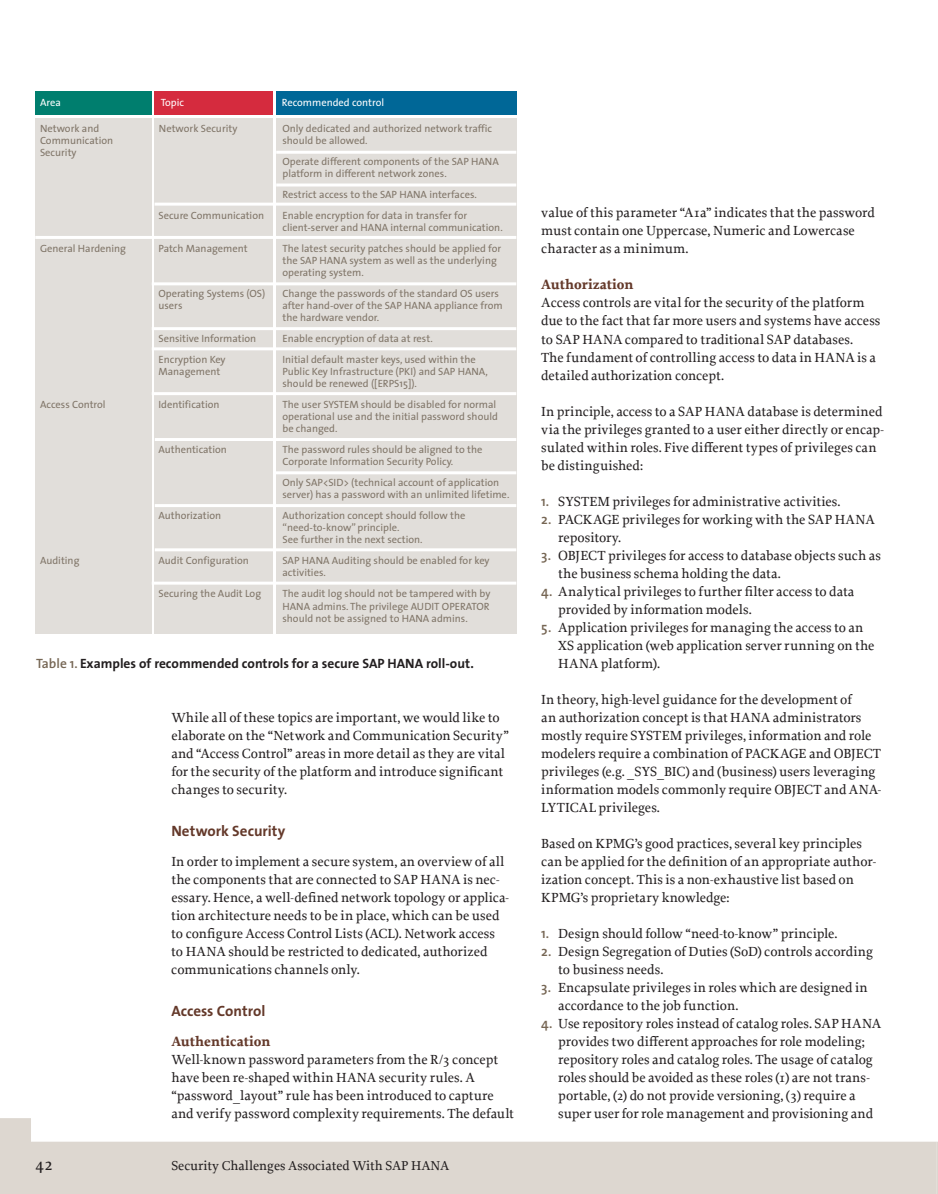
<style>
.page{position:relative;width:938px;height:1194px;background:#fff}
.page>*{position:absolute;margin:0;border:0;box-sizing:border-box;transform-origin:0 0}
.t1{font:500 18px "Proforma";color:#231f20}
.t2{font:700 15px "The Sans";color:#64392a}
.t3{font:700 14.25px "Proforma";color:#64392a}
.t4{font:500 13.8px/18px "Proforma";color:#231f20}
.t5{font:700 13.5px "The Sans";color:#231f20}
.t6{font:500 13.5px "Proforma";color:#231f20}
.t7{font:10.5px/12px "The Sans";color:#807568}
.t8{font:10.5px "The Sans";color:#fff}
.s1{font-weight:600;color:#766654}
.s2{font-family:"The Sans";font-weight:600;color:#766654}
</style>
<div class="page">
<svg style="left:0;top:1118px;width:936px;height:75px;fill:#ddd7d0"></svg>
<div style="left:35px;top:118px;width:117px;height:515px;background:#e1deda"></div>
<div style="left:155px;top:118px;width:118px;height:515px;background:#e1deda"></div>
<div style="left:276px;top:118px;width:240px;height:515px;background:#e1deda"></div>
<div style="left:35px;top:91px;width:117px;height:24px;background:#007e6e"></div>
<div style="left:155px;top:91px;width:118px;height:24px;background:#d52b3e"></div>
<div style="left:276px;top:91px;width:240px;height:24px;background:#006797"></div>
<hr style="left:276px;top:151px;width:240px;height:3px;background:#fff">
<hr style="left:276px;top:183px;width:240px;height:3px;background:#fff">
<hr style="left:155px;top:202px;width:361px;height:3px;background:#fff">
<hr style="left:35px;top:236px;width:481px;height:3px;background:#fff">
<hr style="left:152px;top:282px;width:364px;height:3px;background:#fff">
<hr style="left:152px;top:327px;width:364px;height:3px;background:#fff">
<hr style="left:152px;top:347px;width:364px;height:3px;background:#fff">
<hr style="left:152px;top:392px;width:364px;height:3px;background:#fff">
<hr style="left:152px;top:581px;width:364px;height:3px;background:#fff">
<hr style="left:155px;top:438px;width:361px;height:3px;background:#fff">
<hr style="left:155px;top:504px;width:361px;height:3px;background:#fff">
<hr style="left:273px;top:471px;width:243px;height:3px;background:#fff">
<hr style="left:155px;top:548px;width:361px;height:3px;background:#fff">
<svg style="left:936px;top:1141px;width:2px;height:53px"></svg>
<p class="t8" style="left:40px;top:94px;width:22px">Area</p>
<p class="t8" style="left:161px;top:94px;width:25px">Topic</p>
<p class="t8" style="left:282px;top:94px;width:104px">Recommended control</p>
<p class="t7" style="left:40px;top:122px;width:61px">Network and</p>
<p class="t7" style="left:159px;top:122px;width:80px">Network Security</p>
<p class="t7" style="left:40px;top:134px;width:75px">Communication<br>Security</p>
<p class="t7" style="left:40px;top:242px;width:88px">General Hardening</p>
<p class="t7" style="left:40px;top:398px;width:67px">Access Control</p>
<p class="t7" style="left:40px;top:554px;width:41px">Auditing</p>
<p class="t7" style="left:158px;top:209px;width:107px">Secure Communication</p>
<p class="t7" style="left:158px;top:242px;width:91px">Patch Management</p>
<p class="t7" style="left:158px;top:287px;width:108px">Operating Systems (OS) users</p>
<p class="t7" style="left:158px;top:328px;width:99px;line-height:21px">Sensitive Information<br>Encryption Key</p>
<p class="t7" style="left:158px;top:365px;width:63px">Management</p>
<p class="t7" style="left:158px;top:398px;width:63px">Identification</p>
<p class="t7" style="left:158px;top:443px;width:70px">Authentication</p>
<p class="t7" style="left:158px;top:509px;width:64px">Authorization</p>
<p class="t7" style="left:158px;top:554px;width:92px">Audit Configuration</p>
<p class="t7" style="left:158px;top:587px;width:104px">Securing the Audit Log</p>
<p class="t7" style="left:282px;top:122px;width:211px">Only dedicated and authorized network traffic should be allowed.</p>
<p class="t7" style="left:282px;top:155px;width:218px">Operate different components of the SAP HANA platform in different network zones.</p>
<p class="t7" style="left:282px;top:184px;width:196px;line-height:21px">Restrict access to the SAP HANA interfaces.<br>Enable encryption for data in transfer for</p>
<p class="t7" style="left:282px;top:217px;width:222px;line-height:21px">client-server and HANA internal communication.<br>The latest security patches should be applied for</p>
<p class="t7" style="left:282px;top:254px;width:216px">the SAP HANA system as well as the underlying operating system.</p>
<p class="t7" style="left:282px;top:287px;width:222px">Change the passwords of the standard OS users after hand-over of the SAP HANA appliance from the hardware vendor.</p>
<p class="t7" style="left:282px;top:328px;width:195px;line-height:21px">Enable encryption of data at rest.<br>Initial default master keys, used within the</p>
<p class="t7" style="left:282px;top:365px;width:207px">Public Key Infrastructure (PKI) and SAP HANA, should be renewed ([ERPS15]).</p>
<p class="t7" style="left:282px;top:398px;width:217px">The user SYSTEM should be disabled for normal operational use and the initial password should be changed.</p>
<p class="t7" style="left:282px;top:443px;width:201px">The password rules should be aligned to the<br>Corporate Information Security Policy.</p>
<p class="t7" style="left:282px;top:476px;width:228px">Only SAP&lt;SID&gt; (technical account of application server) has a password with an unlimited lifetime.</p>
<p class="t7" style="left:282px;top:509px;width:184px">Authorization concept should follow the “need-to-know” principle.<br>See further in the next section.</p>
<p class="t7" style="left:282px;top:554px;width:209px">SAP HANA Auditing should be enabled for key activities.</p>
<p class="t7" style="left:282px;top:587px;width:209px;text-align:justify">The audit log should not be tampered with by HANA admins. The privilege AUDIT OPERATOR should not be assigned to HANA admins.</p>
<p class="t5" style="left:36px;top:651px;width:439px"><span class="s1">Table 1.</span> Examples of recommended controls for a secure SAP HANA roll-out.</p>
<p class="t4" style="left:171px;top:707px;width:339px">While all of these topics are important, we would like to elaborate on the “Network and Communication Security” and “Access Control” areas in more detail as they are vital for the security of the platform and introduce significant changes to security.</p>
<p class="t2" style="left:171px;top:818px;width:116px">Network Security</p>
<p class="t4" style="left:171px;top:852px;width:339px">In order to implement a secure system, an overview of all the components that are connected to SAP HANA is nec&shy;essary. Hence, a well-defined network topology or applica&shy;tion architecture needs to be in place, which can be used to configure Access Control Lists (ACL). Network access to HANA should be restricted to dedicated, authorized communications channels only.</p>
<p class="t2" style="left:171px;top:998px;width:96px">Access Control</p>
<p class="t3" style="left:171px;top:1032px;width:101px">Authentication</p>
<p class="t4" style="left:171px;top:1050px;width:344px">Well-known password parameters from the R/3 concept have been re-shaped within HANA security rules. A “password_layout” rule has been introduced to capture and verify password complexity requirements. The default</p>
<h1 class="t1" style="left:35px;top:1152px;width:19px">42</h1>
<p class="t6" style="left:171px;top:1156px;width:279px">Security Challenges Associated With SAP HANA</p>
<p class="t4" style="left:541px;top:204px;width:335px">value of this parameter “A1a” indicates that the password must contain one Uppercase, Numeric and Lowercase character as a minimum.</p>
<p class="t3" style="left:541px;top:276px;width:94px">Authorization</p>
<p class="t4" style="left:541px;top:294px;width:341px">Access controls are vital for the security of the platform due to the fact that far more users and systems have access to SAP HANA compared to traditional SAP databases.<br>The fundament of controlling access to data in HANA is a detailed authorization concept.</p>
<p class="t4" style="left:541px;top:402px;width:344px">In principle, access to a SAP HANA database is determined via the privileges granted to a user either directly or encap&shy;sulated within roles. Five different types of privileges can be distinguished:</p>
<p class="t4" style="left:541px;top:492px;width:301px"><span class="s2">1.</span> SYSTEM privileges for administrative activities.</p>
<p class="t4" style="left:558px;top:510px;width:318px;text-indent:-17px"><span class="s2">2.</span> PACKAGE privileges for working with the SAP HANA repository.</p>
<p class="t4" style="left:558px;top:546px;width:324px;text-indent:-17px"><span class="s2">3.</span> OBJECT privileges for access to database objects such as the business schema holding the data.</p>
<p class="t4" style="left:558px;top:582px;width:298px;text-indent:-17px"><span class="s2">4.</span> Analytical privileges to further filter access to data provided by information models.</p>
<p class="t4" style="left:558px;top:618px;width:318px;text-indent:-17px"><span class="s2">5.</span> Application privileges for managing the access to an<br>XS application (web application server running on the<br>HANA platform).</p>
<p class="t4" style="left:541px;top:690px;width:342px">In theory, high-level guidance for the development of<br>an authorization concept is that HANA administrators mostly require SYSTEM privileges, information and role modelers require a combination of PACKAGE and OBJECT privileges (e.g. _SYS_BIC) and (business) users leveraging information models commonly require OBJECT and ANA-LYTICAL privileges.</p>
<p class="t4" style="left:541px;top:834px;width:337px">Based on KPMG’s good practices, several key principles can be applied for the definition of an appropriate author&shy;ization concept. This is a non-exhaustive list based on KPMG’s proprietary knowledge:</p>
<p class="t4" style="left:541px;top:924px;width:298px"><span class="s2">1.</span> Design should follow “need-to-know” principle.</p>
<p class="t4" style="left:558px;top:942px;width:316px;text-indent:-17px"><span class="s2">2.</span> Design Segregation of Duties (SoD) controls according to business needs.</p>
<p class="t4" style="left:558px;top:978px;width:311px;text-indent:-17px"><span class="s2">3.</span> Encapsulate privileges in roles which are designed in accordance to the job function.</p>
<p class="t4" style="left:558px;top:1014px;width:325px;text-indent:-17px"><span class="s2">4.</span> Use repository roles instead of catalog roles. SAP HANA provides two different approaches for role modeling; repository roles and catalog roles. The usage of catalog roles should be avoided as these roles (1) are not trans&shy;portable, (2) do not provide versioning, (3) require a super user for role management and provisioning and</p>
</div>
